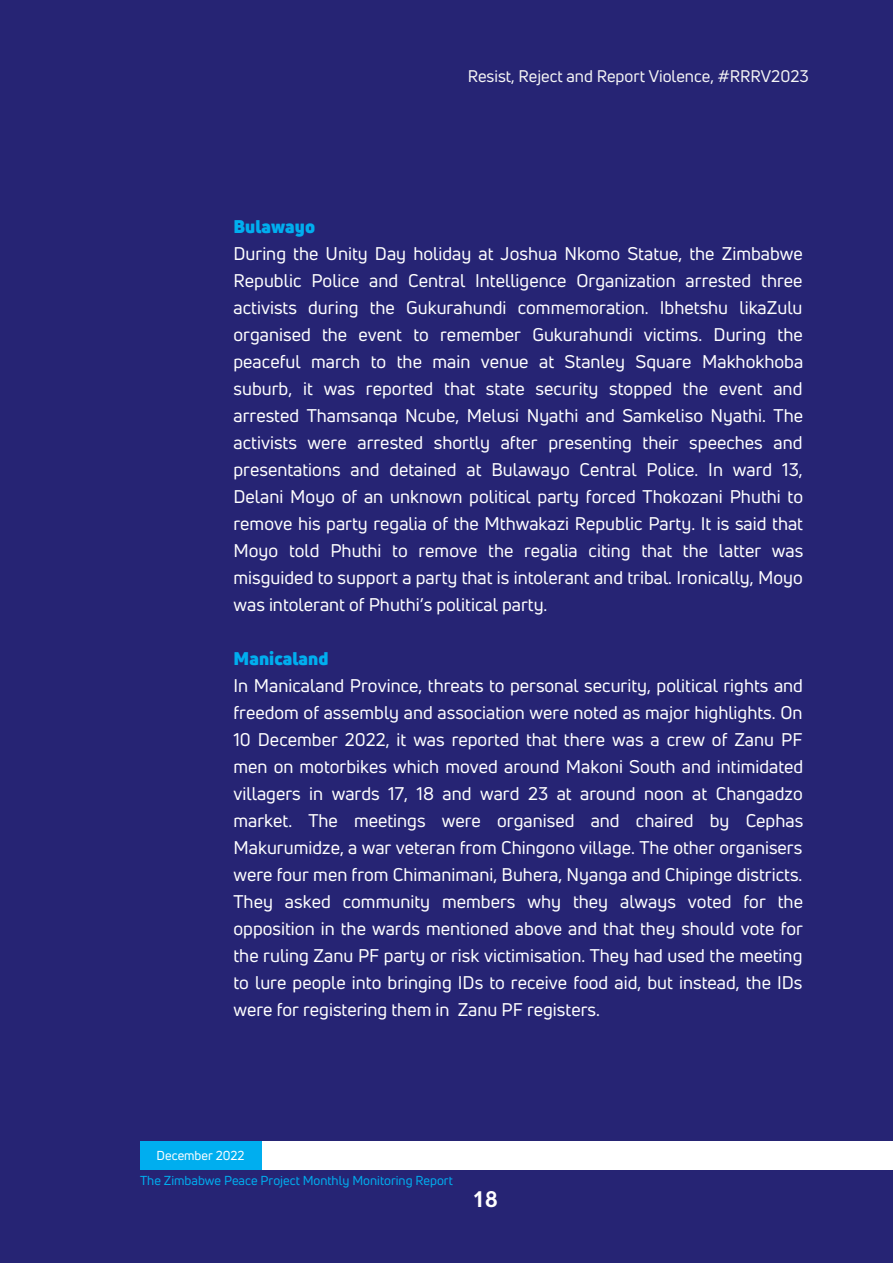
<style>
.page{position:relative;width:893px;height:1264px;background:#fff}
.page>*{position:absolute;margin:0;border:0;box-sizing:border-box;transform-origin:0 0}
.t1{font:25.35px "OS Aran 600";color:#fff}
.t2{font:18px/27px "Uni Neue";color:#fff;text-align:justify}
.t3{font:900 18px "Uni Neue";color:#00aeef}
.t4{font:16.5px "Uni Neue";color:#f5f5f5}
.t5{font:12.75px "Uni Neue";color:#00aeef}
.t6{font:12.75px "Uni Neue";color:#fff}
</style>
<div class="page">
<div style="left:0;top:0;width:892px;height:1262px;background:#262474"></div>
<div style="left:257px;top:1141px;width:635px;height:28px;background:#fff"></div>
<div style="left:140px;top:1141px;width:122px;height:28px;background:#00aeef"></div>
<p class="t4" style="left:467px;top:65px;width:343px">Resist, Reject and Report Violence, #RRRV2023</p>
<p class="t3" style="left:233px;top:214px;width:83px">Bulawayo</p>
<p class="t2" style="left:233px;top:240px;width:571px">During the Unity Day holiday at Joshua Nkomo Statue, the Zimbabwe Republic Police and Central Intelligence Organization arrested three activists during the Gukurahundi commemoration. Ibhetshu likaZulu organised the event to remember Gukurahundi victims. During the peaceful march to the main venue at Stanley Square Makhokhoba suburb, it was reported that state security stopped the event and arrested Thamsanqa Ncube, Melusi Nyathi and Samkeliso Nyathi. The activists were arrested shortly after presenting their speeches and presentations and detained at Bulawayo Central Police. In ward 13, Delani Moyo of an unknown political party forced Thokozani Phuthi to remove his party regalia of the Mthwakazi Republic Party. It is said that Moyo told Phuthi to remove the regalia citing that the latter was misguided to support a party that is intolerant and tribal. Ironically, Moyo was intolerant of Phuthi’s political party.</p>
<p class="t3" style="left:233px;top:646px;width:97px">Manicaland</p>
<p class="t2" style="left:233px;top:671px;width:571px">In Manicaland Province, threats to personal security, political rights and freedom of assembly and association were noted as major highlights. On 10 December 2022, it was reported that there was a crew of Zanu PF men on motorbikes which moved around Makoni South and intimidated villagers in wards 17, 18 and ward 23 at around noon at Changadzo market. The meetings were organised and chaired by Cephas Makurumidze, a war veteran from Chingono village. The other organisers were four men from Chimanimani, Buhera, Nyanga and Chipinge districts.<br>They asked community members why they always voted for the opposition in the wards mentioned above and that they should vote for the ruling Zanu PF party or risk victimisation. They had used the meeting to lure people into bringing IDs to receive food aid, but instead, the IDs were for registering them in Zanu PF registers.</p>
<p class="t6" style="left:157px;top:1146px;width:90px">December 2022</p>
<p class="t5" style="left:140px;top:1171px;width:314px">The Zimbabwe Peace Project Monthly Monitoring Report</p>
<h1 class="t1" style="left:472px;top:1188px;width:27px">18</h1>
</div>
